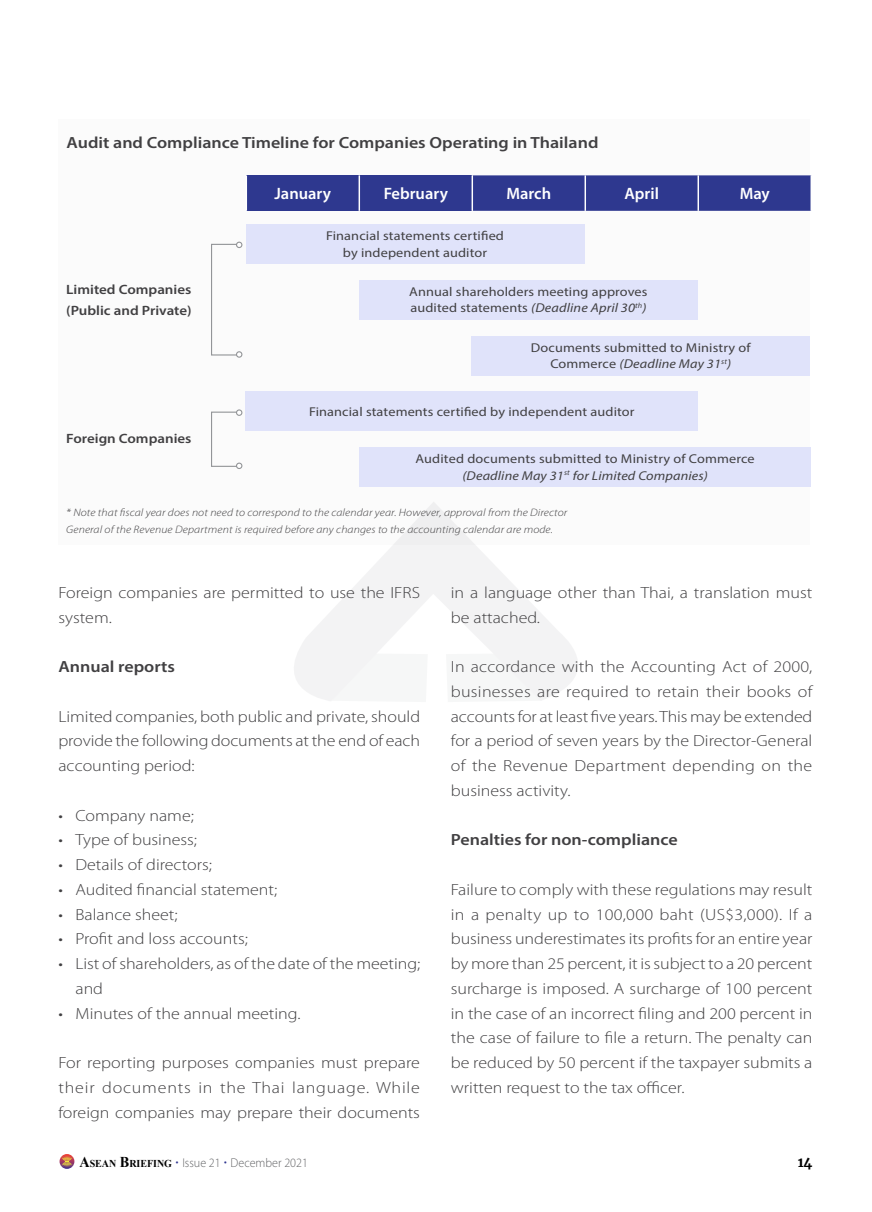
<style>
.page{position:relative;width:872px;height:1212px;background:#fff}
.page>*{position:absolute;margin:0;border:0;box-sizing:border-box;transform-origin:0 0}
.t1{font:600 16.5px "Myriad Pro";color:#fff}
.t2{font:300 16.2px/24.8px "Myriad Pro";color:#414042;text-align:justify;scale:1.11 1}
.t3{font:600 16.2px "Myriad Pro";color:#414042;scale:1.11 1}
.t4{font:600 13.5px/21px "Myriad Pro";color:#414042;scale:1.11 1}
.t5{font:700 13.5px "Merriweather";color:#000}
.t6{font:12.9px/16.5px "Myriad Pro";letter-spacing:.01em;color:#414042;text-align:center;scale:1.11 1}
.t7{font:300 12.75px "Myriad Pro";color:#636466;scale:.95 1}
.t8{font:italic 300 10.8px/16.5px "Myriad Pro";letter-spacing:.01em;color:#414042;scale:1.11 1}
.s1{font-style:italic}
.s2{font-family:"Times New Roman";font-weight:700;font-size:15px;color:#000}
.s3{font-family:"Times New Roman";font-weight:700;font-size:10.5px;color:#000}
.s4{font-family:"Berling LT Std";font-weight:700;font-size:15px;color:#2f3590}
.s5{font-style:inherit}
</style>
<div class="page">
<svg style="left:294px;top:545px;width:284px;height:156px;fill:#f6f7f7"></svg>
<svg style="left:60px;top:1154px;width:14px;height:15px"></svg>
<svg style="left:61px;top:1155px;width:12px;height:12px"></svg>
<div style="left:58px;top:119px;width:752px;height:426px;background:#fbfbfb"></div>
<div style="left:246px;top:175px;width:113px;height:36px;background:#2e388f"></div>
<div style="left:359px;top:175px;width:113px;height:36px;background:#2e388f"></div>
<div style="left:473px;top:175px;width:337px;height:36px;background:#2e388f"></div>
<hr style="left:471px;top:175px;width:2px;height:36px;background:#fff">
<hr style="left:584px;top:175px;width:2px;height:36px;background:#fff">
<hr style="left:697px;top:175px;width:2px;height:36px;background:#fff">
<hr style="left:245px;top:175px;width:2px;height:36px;background:#fff">
<hr style="left:358px;top:175px;width:2px;height:36px;background:#fff">
<div style="left:245px;top:225px;width:339px;height:39px;background:#e0e3fa"></div>
<div style="left:359px;top:280px;width:339px;height:40px;background:#e0e3fa"></div>
<div style="left:359px;top:447px;width:451px;height:40px;background:#e0e3fa"></div>
<div style="left:471px;top:336px;width:339px;height:39px;background:#e0e3fa"></div>
<div style="left:245px;top:392px;width:453px;height:39px;background:#e0e3fa"></div>
<div style="left:211px;top:244px;width:29px;height:111px;border:1px solid #939598"></div>
<div style="left:211px;top:412px;width:29px;height:55px;border:1px solid #939598"></div>
<svg style="left:236px;top:242px;width:6px;height:6px"></svg>
<div style="left:236px;top:351px;width:6px;height:7px;border:1px solid #939598;border-radius:50%"></div>
<div style="left:236px;top:409px;width:6px;height:7px;border:1px solid #939598;border-radius:50%"></div>
<svg style="left:236px;top:463px;width:6px;height:6px"></svg>
<p class="t3" style="left:67px;top:132px;width:480px">Audit and Compliance Timeline for Companies Operating in Thailand</p>
<p class="t1" style="left:274px;top:183px;width:58px">January</p>
<p class="t1" style="left:384px;top:183px;width:66px">February</p>
<p class="t1" style="left:506px;top:183px;width:46px">March</p>
<p class="t1" style="left:624px;top:183px;width:36px">April</p>
<p class="t1" style="left:739px;top:183px;width:32px">May</p>
<p class="t4" style="left:66px;top:278px;width:115px">Limited Companies (Public and Private)</p>
<p class="t4" style="left:66px;top:427px;width:114px">Foreign Companies</p>
<p class="t6" style="left:326px;top:227px;width:162px">Financial statements certified by independent auditor</p>
<p class="t6" style="left:409px;top:283px;width:216px;text-align:left">Annual shareholders meeting approves audited statements <span class="s1">(Deadline April 30</span><sup>th</sup><span class="s1">)</span></p>
<p class="t6" style="left:531px;top:339px;width:199px">Documents submitted to Ministry of<br>Commerce <span class="s1">(Deadline May 31</span><sup>st</sup><span class="s1">)</span></p>
<p class="t6" style="left:309px;top:403px;width:295px">Financial statements certified by independent auditor</p>
<p class="t6" style="left:415px;top:450px;width:307px">Audited documents submitted to Ministry of Commerce <span class="s1">(Deadline May 31</span><sup>st</sup> <span class="s1">for Limited Companies)</span></p>
<p class="t8" style="left:66px;top:504px;width:453px">* Note that fiscal year does not need to correspond to the calendar year. However, approval from the Director<br>General of the Revenue Department is required before any changes to the accounting calendar are mode.</p>
<p class="t2" style="left:58px;top:580px;width:327px">Foreign companies are permitted to use the IFRS system.</p>
<p class="t3" style="left:58px;top:656px;width:106px">Annual reports</p>
<p class="t2" style="left:58px;top:704px;width:327px">Limited companies, both public and private, should provide the following documents at the end of each accounting period:</p>
<p class="t2" style="left:58px;top:803px;width:123px">• Company name;</p>
<p class="t2" style="left:58px;top:827px;width:126px">• Type of business;</p>
<p class="t2" style="left:58px;top:852px;width:140px">• Details of directors;</p>
<p class="t2" style="left:58px;top:877px;width:199px">• Audited financial statement;</p>
<p class="t2" style="left:58px;top:902px;width:109px">• Balance sheet;</p>
<p class="t2" style="left:58px;top:926px;width:172px">• Profit and loss accounts;</p>
<p class="t2" style="left:75px;top:951px;width:312px;text-indent:-17px">• List of shareholders, as of the date of the meeting; and</p>
<p class="t2" style="left:58px;top:1001px;width:220px">• Minutes of the annual meeting.</p>
<p class="t2" style="left:58px;top:1050px;width:327px">For reporting purposes companies must prepare their documents in the Thai language. While foreign companies may prepare their documents</p>
<p class="t2" style="left:451px;top:580px;width:327px">in a language other than Thai, a translation must be attached.</p>
<p class="t2" style="left:451px;top:654px;width:327px">In accordance with the Accounting Act of 2000, businesses are required to retain their books of accounts for at least five years. This may be extended for a period of seven years by the Director-General of the Revenue Department depending on the business activity.</p>
<p class="t3" style="left:451px;top:830px;width:206px">Penalties for non-compliance</p>
<p class="t2" style="left:451px;top:877px;width:327px">Failure to comply with these regulations may result in a penalty up to 100,000 baht (US$3,000). If a business underestimates its profits for an entire year by more than 25 percent, it is subject to a 20 percent surcharge is imposed. A surcharge of 100 percent in the case of an incorrect filing and 200 percent in the case of failure to file a return. The penalty can be reduced by 50 percent if the taxpayer submits a written request to the tax officer.</p>
<p class="t7" style="left:79px;top:1155px;width:242px"><span class="s2">A</span><span class="s3">SEAN</span> <span class="s2">B</span><span class="s3">RIEFING</span> <span class="s4">·</span> Issue 21 <span class="s4">·</span> December <span class="s5">2021</span></p>
<p class="t5" style="left:797px;top:1154px;width:16px">14</p>
</div>
